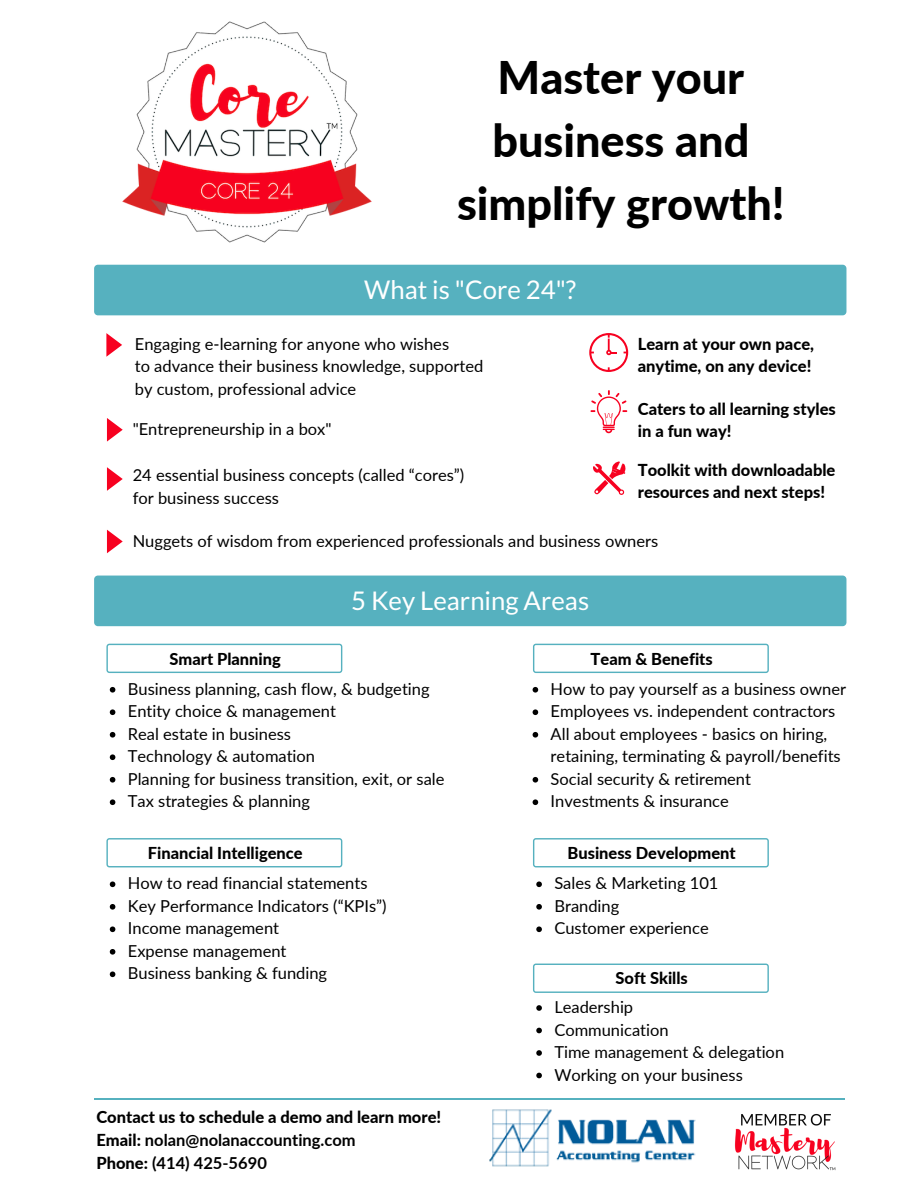
<style>
.page{position:relative;width:918px;height:1188px;background:#fff}
.page>*{position:absolute;margin:0;border:0;box-sizing:border-box;transform-origin:0 0}
.t1{font:800 45px/63px "Lato";color:#000;text-align:center}
.t2{font:25.65px "Lato";color:#fff}
.t3{font:16.5px/22.5px "Lato";color:#000}
.t4{font:800 16.5px/22.5px "Lato";color:#000}
.s1{font-weight:700}
</style>
<div class="page">
<img style="left:94px;top:21px;width:345px;height:246px">
<div style="left:94px;top:265px;width:752px;height:50px;background:#56b1bf;border-radius:4px"></div>
<svg style="left:106px;top:333px;width:16px;height:24px"></svg>
<svg style="left:107px;top:467px;width:16px;height:24px"></svg>
<div style="left:94px;top:576px;width:752px;height:50px;background:#56b1bf;border-radius:4px"></div>
<svg style="left:590px;top:390px;width:37px;height:43px"></svg>
<hr style="left:94px;top:1098px;width:750px;height:1px;background:#56b1bf">
<svg style="left:589px;top:333px;width:39px;height:39px"></svg>
<svg style="left:107px;top:530px;width:16px;height:23px"></svg>
<svg style="left:107px;top:418px;width:16px;height:24px"></svg>
<svg style="left:593px;top:462px;width:33px;height:33px"></svg>
<img style="left:735px;top:1113px;width:101px;height:58px">
<svg style="left:110px;top:687px;width:5px;height:6px"></svg>
<svg style="left:110px;top:709px;width:5px;height:6px"></svg>
<svg style="left:110px;top:732px;width:5px;height:6px"></svg>
<svg style="left:110px;top:754px;width:5px;height:6px"></svg>
<svg style="left:110px;top:777px;width:5px;height:6px"></svg>
<svg style="left:110px;top:799px;width:5px;height:6px"></svg>
<svg style="left:110px;top:881px;width:5px;height:6px"></svg>
<svg style="left:110px;top:904px;width:5px;height:6px"></svg>
<svg style="left:110px;top:926px;width:5px;height:6px"></svg>
<svg style="left:110px;top:949px;width:5px;height:6px"></svg>
<svg style="left:110px;top:971px;width:5px;height:6px"></svg>
<svg style="left:533px;top:687px;width:5px;height:6px"></svg>
<svg style="left:533px;top:709px;width:5px;height:6px"></svg>
<svg style="left:533px;top:732px;width:5px;height:6px"></svg>
<svg style="left:533px;top:777px;width:5px;height:6px"></svg>
<svg style="left:533px;top:799px;width:5px;height:6px"></svg>
<svg style="left:536px;top:881px;width:6px;height:6px"></svg>
<svg style="left:536px;top:904px;width:6px;height:6px"></svg>
<svg style="left:536px;top:926px;width:6px;height:6px"></svg>
<svg style="left:536px;top:1005px;width:6px;height:6px"></svg>
<svg style="left:536px;top:1028px;width:6px;height:5px"></svg>
<svg style="left:536px;top:1050px;width:6px;height:6px"></svg>
<svg style="left:536px;top:1073px;width:6px;height:5px"></svg>
<svg style="left:106px;top:644px;width:236px;height:29px"></svg>
<svg style="left:106px;top:838px;width:236px;height:29px"></svg>
<svg style="left:533px;top:838px;width:236px;height:29px"></svg>
<svg style="left:533px;top:644px;width:236px;height:29px"></svg>
<svg style="left:533px;top:964px;width:236px;height:29px"></svg>
<img style="left:489px;top:1109px;width:207px;height:58px">
<h1 class="t1" style="left:457px;top:45px;width:329px">Master your business and simplify growth!</h1>
<h2 class="t2" style="left:364px;top:274px;width:214px">What is "Core 24"?</h2>
<p class="t3" style="left:135px;top:332px;width:350px">Engaging e-learning for anyone who wishes<br>to advance their business knowledge, supported by custom, professional advice</p>
<p class="t3" style="left:133px;top:418px;width:200px">"Entrepreneurship in a box"</p>
<p class="t3" style="left:133px;top:463px;width:333px">24 essential business concepts (called “cores”) for business success</p>
<p class="t4" style="left:638px;top:332px;width:178px">Learn at your own pace, anytime, on any device!</p>
<p class="t4" style="left:638px;top:397px;width:199px">Caters to all learning styles in a fun way!</p>
<p class="t4" style="left:638px;top:458px;width:199px">Toolkit with downloadable resources and next steps!</p>
<p class="t3" style="left:133px;top:529px;width:527px">Nuggets of wisdom from experienced professionals and business owners</p>
<p class="t4" style="left:170px;top:647px;width:113px">Smart Planning</p>
<h2 class="t2" style="left:351px;top:585px;width:239px">5 Key Learning Areas</h2>
<p class="t4" style="left:591px;top:647px;width:124px">Team &amp; Benefits</p>
<p class="t3" style="left:128px;top:677px;width:318px">Business planning, cash flow, &amp; budgeting<br>Entity choice &amp; management<br>Real estate in business<br>Technology &amp; automation<br>Planning for business transition, exit, or sale<br>Tax strategies &amp; planning</p>
<p class="t3" style="left:551px;top:677px;width:297px">How to pay yourself as a business owner Employees vs. independent contractors All about employees - basics on hiring, retaining, terminating &amp; payroll/benefits Social security &amp; retirement<br>Investments &amp; insurance</p>
<p class="t4" style="left:148px;top:841px;width:156px">Financial Intelligence</p>
<p class="t4" style="left:568px;top:841px;width:170px">Business Development</p>
<p class="t3" style="left:128px;top:872px;width:260px">How to read financial statements<br>Key Performance Indicators (“KPIs”)<br>Income management<br>Expense management<br>Business banking &amp; funding</p>
<p class="t4" style="left:96px;top:1105px;width:346px">Contact us to schedule a demo and learn more!<br>Email: <span class="s1">nolan@nolanaccounting.com<br></span>Phone: <span class="s1">(414) 425-5690</span></p>
<p class="t3" style="left:554px;top:872px;width:166px">Sales &amp; Marketing 101<br>Branding<br>Customer experience</p>
<p class="t4" style="left:616px;top:967px;width:74px">Soft Skills</p>
<p class="t3" style="left:554px;top:995px;width:231px">Leadership<br>Communication<br>Time management &amp; delegation<br>Working on your business</p>
</div>
